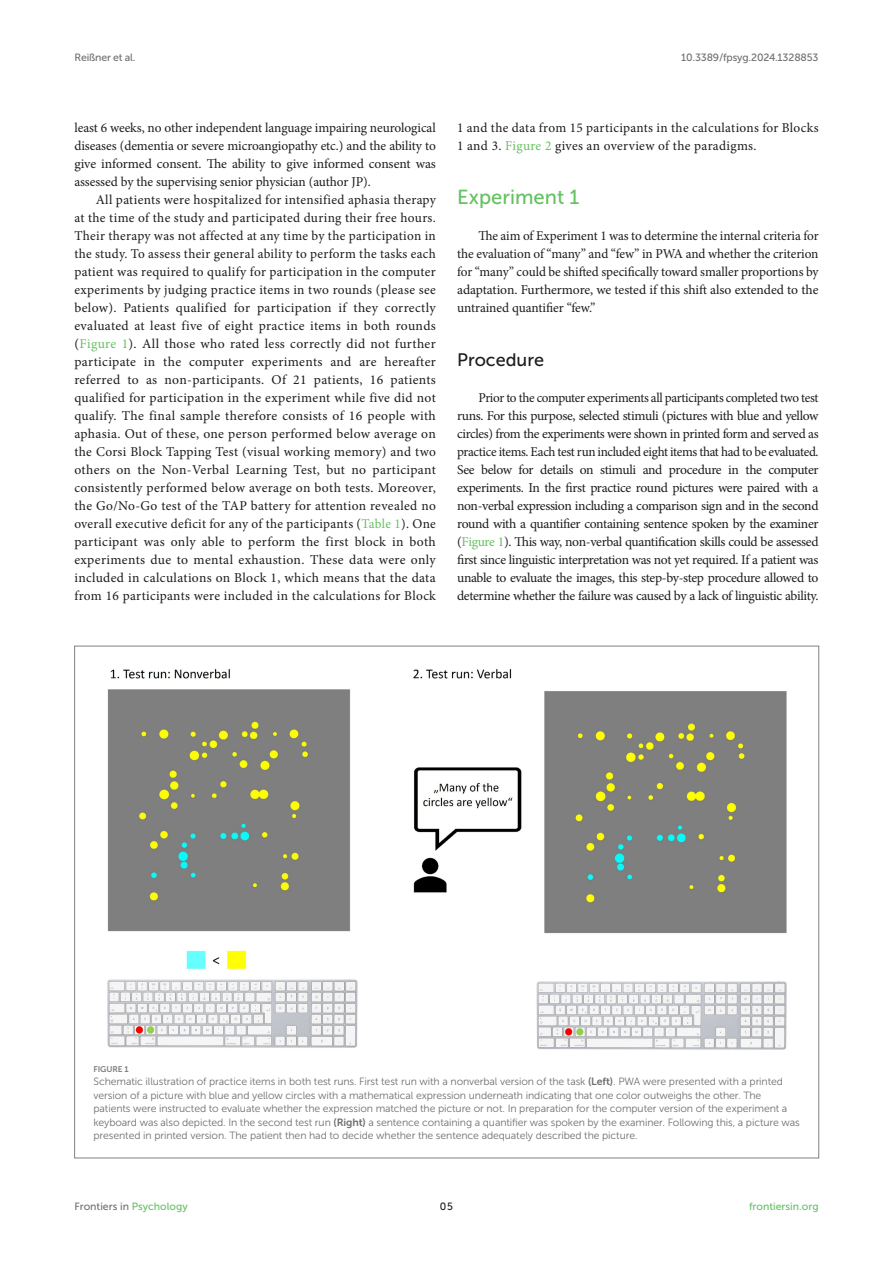
<style>
.page{position:relative;width:893px;height:1263px;background:#fff}
.page>*{position:absolute;margin:0;border:0;box-sizing:border-box;transform-origin:0 0}
.HEAD_1{font:20.25px "Museo Sans 500";color:#65c161}
.HEAD_2{font:18px "Museo Sans 500";color:#1b1c1b}
.TEXT{font:13.5px/18px "Minion Pro";letter-spacing:.02em;color:#1b1c1b;text-align:justify}
.TEXT_FLUSH{font:13.5px/18px "Minion Pro";letter-spacing:-.02em;color:#1b1c1b;text-align:justify}
.FIG_LEG{font:10.5px/13.5px "Museo Sans 300";letter-spacing:-.01em;color:#706f70}
.t1{font:10.5px "Museo Sans 500";letter-spacing:-.015em;color:#706f70}
.t2{font:10.5px "Museo Sans 500";color:#65c161}
.t3{font:10.5px "Museo Sans 500";color:#1b1c1b}
.FIG_HD{font:8.25px "Museo Sans 700";letter-spacing:-.01em;color:#7e7f7f}
.s1{color:#65c161}
.s2{font-family:"Museo Sans 700"}
</style>
<div class="page">
<img style="left:107px;top:668px;width:680px;height:382px">
<p class="t1" style="left:74px;top:51px;width:63px">Reißner et al.</p>
<p class="t1" style="left:681px;top:51px;width:139px">10.3389/fpsyg.2024.1328853</p>
<p class="TEXT" style="left:74px;top:119px;width:363px">least 6 weeks, no other independent language impairing neurological diseases (dementia or severe microangiopathy etc.) and the ability to give informed consent. The ability to give informed consent was assessed by the supervising senior physician (author JP).</p>
<p class="TEXT" style="left:74px;top:191px;width:363px;text-indent:21px">All patients were hospitalized for intensified aphasia therapy at the time of the study and participated during their free hours.<br>Their therapy was not affected at any time by the participation in the study. To assess their general ability to perform the tasks each patient was required to qualify for participation in the computer experiments by judging practice items in two rounds (please see below). Patients qualified for participation if they correctly evaluated at least five of eight practice items in both rounds (<span class="s1">Figure 1</span>). All those who rated less correctly did not further participate in the computer experiments and are hereafter referred to as non-participants. Of 21 patients, 16 patients qualified for participation in the experiment while five did not qualify. The final sample therefore consists of 16 people with aphasia. Out of these, one person performed below average on the Corsi Block Tapping Test (visual working memory) and two others on the Non-Verbal Learning Test, but no participant consistently performed below average on both tests. Moreover, the Go/No-Go test of the TAP battery for attention revealed no overall executive deficit for any of the participants (<span class="s1">Table 1</span>). One participant was only able to perform the first block in both experiments due to mental exhaustion. These data were only included in calculations on Block 1, which means that the data from 16 participants were included in the calculations for Block</p>
<p class="TEXT" style="left:457px;top:119px;width:363px">1 and the data from 15 participants in the calculations for Blocks<br>1 and 3. <span class="s1">Figure 2</span> gives an overview of the paradigms.</p>
<p class="HEAD_1" style="left:457px;top:186px;width:124px">Experiment 1</p>
<p class="TEXT_FLUSH" style="left:457px;top:227px;width:363px;text-indent:21px">The aim of Experiment 1 was to determine the internal criteria for the evaluation of “many” and “few” in PWA and whether the criterion for “many” could be shifted specifically toward smaller proportions by adaptation. Furthermore, we tested if this shift also extended to the untrained quantifier “few.”</p>
<p class="HEAD_2" style="left:457px;top:350px;width:88px">Procedure</p>
<p class="TEXT_FLUSH" style="left:457px;top:389px;width:363px;text-indent:21px">Prior to the computer experiments all participants completed two test runs. For this purpose, selected stimuli (pictures with blue and yellow circles) from the experiments were shown in printed form and served as practice items. Each test run included eight items that had to be evaluated.<br>See below for details on stimuli and procedure in the computer experiments. In the first practice round pictures were paired with a non-verbal expression including a comparison sign and in the second round with a quantifier containing sentence spoken by the examiner (<span class="s1">Figure 1</span>). This way, non-verbal quantification skills could be assessed first since linguistic interpretation was not yet required. If a patient was unable to evaluate the images, this step-by-step procedure allowed to determine whether the failure was caused by a lack of linguistic ability.</p>
<p class="FIG_HD" style="left:94px;top:1064px;width:37px">FIGURE 1</p>
<p class="FIG_LEG" style="left:94px;top:1075px;width:708px">Schematic illustration of practice items in both test runs. First test run with a nonverbal version of the task <span class="s2">(Left)</span>. PWA were presented with a printed version of a picture with blue and yellow circles with a mathematical expression underneath indicating that one color outweighs the other. The patients were instructed to evaluate whether the expression matched the picture or not. In preparation for the computer version of the experiment a keyboard was also depicted. In the second test run <span class="s2">(Right)</span> a sentence containing a quantifier was spoken by the examiner. Following this, a picture was presented in printed version. The patient then had to decide whether the sentence adequately described the picture.</p>
<p class="t1" style="left:74px;top:1200px;width:115px">Frontiers in <span class="s1">Psychology</span></p>
<p class="t3" style="left:440px;top:1200px;width:14px">05</p>
<p class="t2" style="left:749px;top:1200px;width:71px">frontiersin.org</p>
</div>
